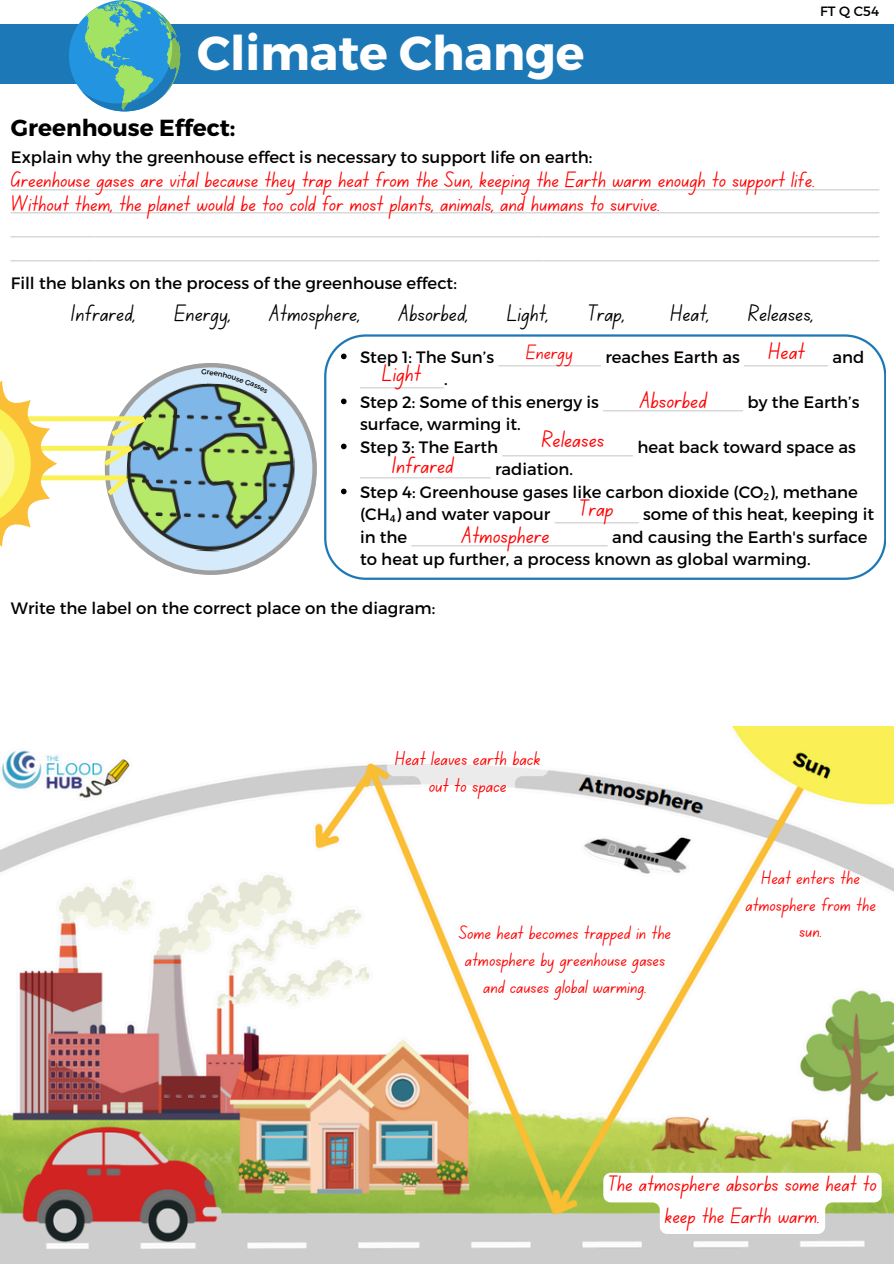
<style>
.page{position:relative;width:894px;height:1264px;background:#fff}
.page>*{position:absolute;margin:0;border:0;box-sizing:border-box;transform-origin:0 0}
.t1{font:700 47.7px "Montserrat";color:#fff}
.t2{font:24px "Canva School Font";color:#000}
.t3{font:24px "Canva School Font";color:#f00}
.t4{font:700 23.25px "Montserrat";color:#000}
.t5{font:22.5px/23.7px "Canva School Font";color:#f00}
.t6{font:21px "Canva School Font";color:#f00}
.t7{font:20.1px/27.5px "Canva School Font";color:#f00;text-align:center}
.t8{font:19.5px/27px "Canva School Font";color:#f00;text-align:center}
.t9{font:16.5px/22.5px "Montserrat";color:#000}
.t10{font:16.5px/23.7px "Montserrat";color:#cfcfcf}
.t11{font:13.5px "Montserrat";color:#000}
.s1{color:#000}
.s2{color:#cfcfcf}
.s3{font-family:"Noto Sans"}
</style>
<div class="page">
<div style="left:0;top:24px;width:893px;height:60px;background:#1c78b6"></div>
<div style="left:69px;top:0;width:111px;height:111px;background:#2394e0;border-radius:50%"></div>
<svg style="left:81px;top:0;width:99px;height:111px"></svg>
<div style="left:7px;top:446px;width:137px;height:5px;background:#faf255"></div>
<div style="left:7px;top:416px;width:137px;height:5px;background:#faf255"></div>
<div style="left:8px;top:475px;width:137px;height:5px;background:#faf255"></div>
<svg style="left:0;top:380px;width:57px;height:167px"></svg>
<svg style="left:324px;top:334px;width:561px;height:245px"></svg>
<svg style="left:341px;top:353px;width:5px;height:6px"></svg>
<svg style="left:341px;top:398px;width:5px;height:6px"></svg>
<svg style="left:341px;top:443px;width:5px;height:6px"></svg>
<svg style="left:341px;top:488px;width:5px;height:6px"></svg>
<img style="left:0;top:726px;width:893px;height:536px">
<svg style="left:387px;top:745px;width:161px;height:58px"></svg>
<svg style="left:603px;top:1172px;width:278px;height:61px"></svg>
<svg style="left:98px;top:363px;width:219px;height:212px"></svg>
<h5 class="t1" style="left:197px;top:22px;width:389px">Climate Change</h5>
<h3 class="t11" style="left:820px;top:3px;width:60px">FT Q C54</h3>
<h3 class="t4" style="left:11px;top:112px;width:226px">Greenhouse Effect:</h3>
<p class="t10" style="left:11px;top:144px;width:869px"><span class="s1">Explain why the greenhouse effect is necessary to support life on earth: </span>_____________________________________________________________________________________________ _____________________________________________________________________________________________ _____________________________________________________________________________________________ _____________________________________________________________________________________________</p>
<p class="t5" style="left:11px;top:171px;width:805px">Greenhouse gases are vital because they trap heat from the Sun, keeping the Earth warm enough to support life.<br>Without them, the planet would be too cold for most plants, animals, and humans to survive.</p>
<h3 class="t9" style="left:11px;top:271px;width:447px">Fill the blanks on the process of the greenhouse effect:</h3>
<h5 class="t2" style="left:71px;top:302px;width:66px">Infrared,</h5>
<h5 class="t2" style="left:174px;top:302px;width:58px">Energy,</h5>
<h5 class="t2" style="left:270px;top:302px;width:92px">Atmosphere,</h5>
<h5 class="t2" style="left:399px;top:302px;width:70px">Absorbed,</h5>
<h5 class="t2" style="left:507px;top:302px;width:43px">Light,</h5>
<h5 class="t2" style="left:587px;top:302px;width:39px">Trap,</h5>
<h5 class="t2" style="left:670px;top:302px;width:40px">Heat,</h5>
<h5 class="t2" style="left:748px;top:302px;width:67px">Releases,</h5>
<h4 class="t3" style="left:768px;top:340px;width:38px">Heat</h4>
<p class="t6" style="left:526px;top:343px;width:48px">Energy</p>
<p class="t9" style="left:360px;top:344px;width:505px">Step 1: The Sun’s <span class="s2">___________</span> reaches Earth as <span class="s2">_________</span> and <span class="s2">_________</span>.</p>
<p class="t9" style="left:360px;top:389px;width:501px">Step 2: Some of this energy is <span class="s2">_______________</span> by the Earth’s surface, warming it.</p>
<h1 class="t9" style="left:360px;top:434px;width:497px">Step 3: The Earth <span class="s2">______________</span> heat back toward space as <span class="s2">______________</span> radiation.</h1>
<h2 class="t9" style="left:360px;top:479px;width:515px">Step 4: Greenhouse gases like carbon dioxide (CO<span class="s3">₂</span>), methane (CH<span class="s3">₄</span>) and water vapour <span class="s2">_________</span> some of this heat, keeping it in the <span class="s2">_____________________</span> and causing the Earth's surface to heat up further, a process known as global warming.</h2>
<p class="t3" style="left:382px;top:362px;width:40px">Light</p>
<p class="t3" style="left:640px;top:389px;width:68px">Absorbed</p>
<h3 class="t3" style="left:541px;top:428px;width:64px">Releases</h3>
<p class="t3" style="left:392px;top:454px;width:63px">Infrared</p>
<h3 class="t3" style="left:579px;top:497px;width:36px">Trap</h3>
<p class="t3" style="left:462px;top:525px;width:89px">Atmosphere</p>
<p class="t9" style="left:11px;top:596px;width:426px">Write the label on the correct place on the diagram:</p>
<h3 class="t7" style="left:395px;top:746px;width:147px">Heat leaves earth back out to space</h3>
<h3 class="t8" style="left:459px;top:921px;width:213px">Some heat becomes trapped in the atmosphere by greenhouse gases and causes global warming.</h3>
<h3 class="t8" style="left:745px;top:866px;width:132px;line-height:26.5px">Heat enters the atmosphere from the sun.</h3>
<h3 class="t5" style="left:608px;top:1170px;width:270px;line-height:31.5px;text-align:center">The atmosphere absorbs some heat to keep the Earth warm.</h3>
</div>
